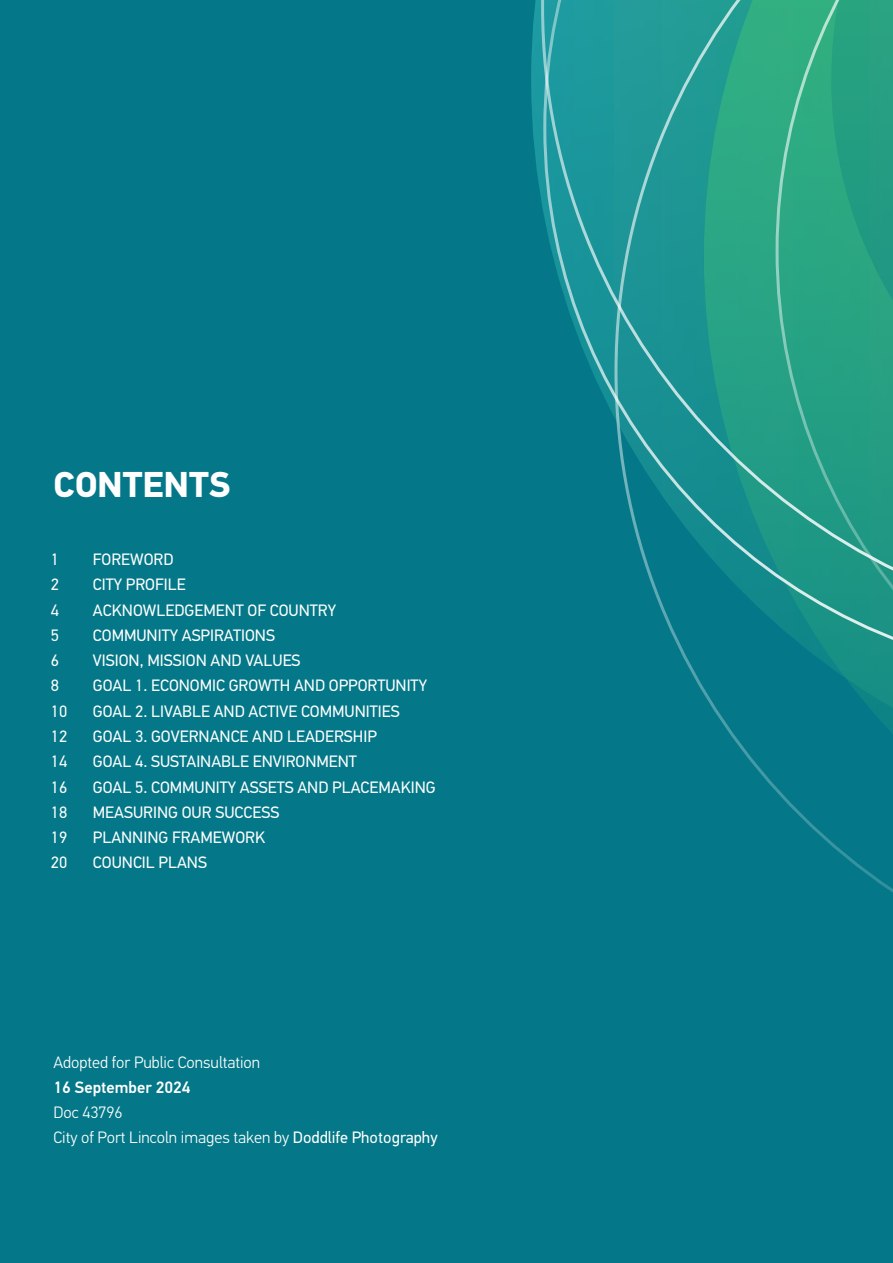
<style>
.page{position:relative;width:893px;height:1263px;background:#047888}
.page>*{position:absolute;margin:0;border:0;box-sizing:border-box;transform-origin:0 0}
.t1{font:700 36px "PFDIN Text Pro";color:#fff}
.t2{font:16.5px "PFDIN Text Pro";color:#fff}
.body{font:300 16.5px "PFDIN Text Pro";color:#fff}
.body-2{font:500 16.5px "PFDIN Text Pro";color:#fff}
.s1{font-weight:400}
</style>
<div class="page">
<svg style="left:531px;top:0;width:10px;height:196px"></svg>
<svg style="left:672px;top:635px;width:221px;height:258px"></svg>
<svg style="left:541px;top:0;width:352px;height:635px"></svg>
<p class="t1" style="left:53px;top:463px;width:178px">CONTENTS</p>
<p class="t2" style="left:51px;top:550px;width:10px">1</p>
<p class="t2" style="left:93px;top:550px;width:82px">FOREWORD</p>
<p class="t2" style="left:51px;top:575px;width:10px">2</p>
<p class="t2" style="left:93px;top:575px;width:94px">CITY PROFILE</p>
<p class="t2" style="left:51px;top:600px;width:10px">4</p>
<p class="t2" style="left:93px;top:600px;width:245px">ACKNOWLEDGEMENT OF COUNTRY</p>
<p class="t2" style="left:51px;top:625px;width:10px">5</p>
<p class="t2" style="left:93px;top:625px;width:184px">COMMUNITY ASPIRATIONS</p>
<p class="t2" style="left:51px;top:651px;width:10px">6</p>
<p class="t2" style="left:93px;top:651px;width:209px">VISION, MISSION AND VALUES</p>
<p class="t2" style="left:51px;top:676px;width:10px">8</p>
<p class="t2" style="left:93px;top:676px;width:336px">GOAL 1. ECONOMIC GROWTH AND OPPORTUNITY</p>
<p class="t2" style="left:51px;top:701px;width:18px">10</p>
<p class="t2" style="left:93px;top:701px;width:308px">GOAL 2. LIVABLE AND ACTIVE COMMUNITIES</p>
<p class="t2" style="left:51px;top:727px;width:18px">12</p>
<p class="t2" style="left:93px;top:727px;width:285px">GOAL 3. GOVERNANCE AND LEADERSHIP</p>
<p class="t2" style="left:51px;top:752px;width:18px">14</p>
<p class="t2" style="left:93px;top:752px;width:266px">GOAL 4. SUSTAINABLE ENVIRONMENT</p>
<p class="t2" style="left:51px;top:777px;width:18px">16</p>
<p class="t2" style="left:93px;top:777px;width:344px">GOAL 5. COMMUNITY ASSETS AND PLACEMAKING</p>
<p class="t2" style="left:51px;top:802px;width:18px">18</p>
<p class="t2" style="left:93px;top:802px;width:188px">MEASURING OUR SUCCESS</p>
<p class="t2" style="left:51px;top:828px;width:18px">19</p>
<p class="t2" style="left:93px;top:828px;width:174px">PLANNING FRAMEWORK</p>
<p class="t2" style="left:51px;top:853px;width:18px">20</p>
<p class="t2" style="left:93px;top:853px;width:116px">COUNCIL PLANS</p>
<p class="body" style="left:53px;top:1052px;width:208px">Adopted for Public Consultation</p>
<p class="body-2" style="left:53px;top:1077px;width:139px">16 September 2024</p>
<p class="body" style="left:53px;top:1103px;width:70px">Doc 43796</p>
<p class="body" style="left:53px;top:1128px;width:386px">City of Port Lincoln images taken by <span class="s1">Doddlife Photography</span></p>
</div>
